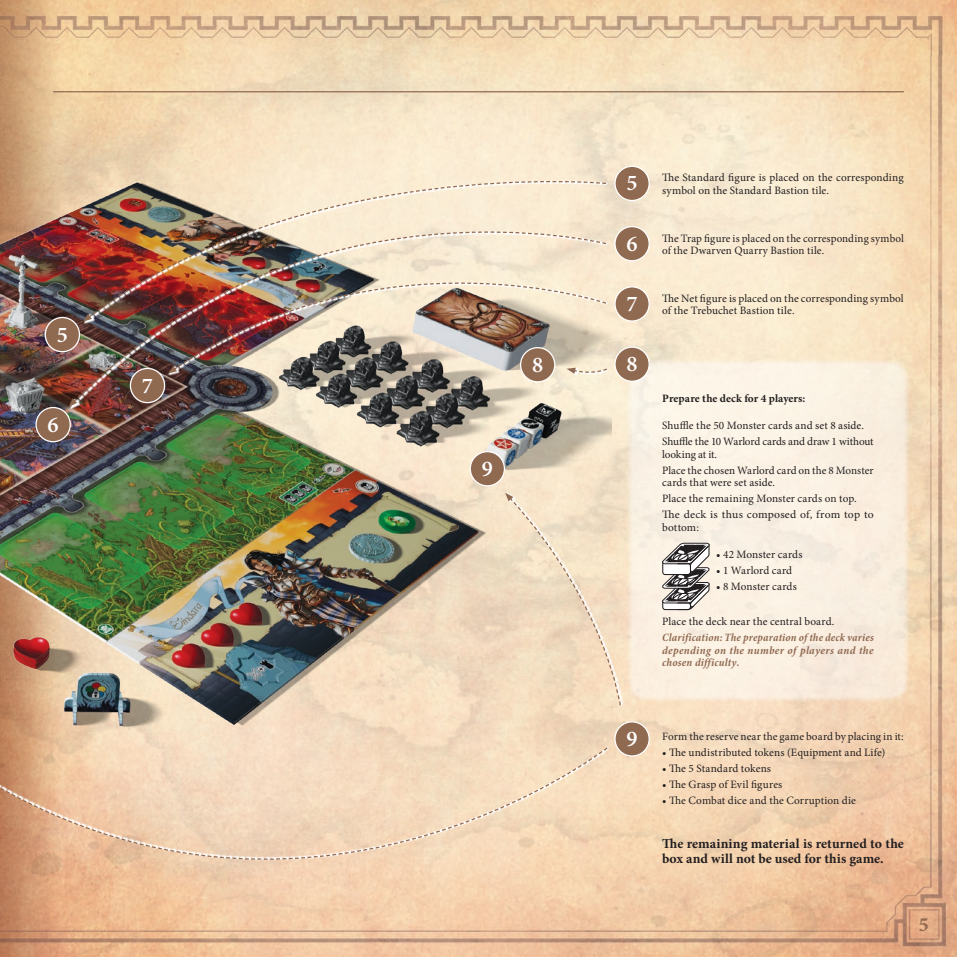
<style>
.page{position:relative;width:957px;height:957px;background:#fff}
.page>*{position:absolute;margin:0;border:0;box-sizing:border-box;transform-origin:0 0}
.t1{font:600 22.5px "Minion Pro";color:#fff}
.t2{font:700 20px "Minion Pro";color:#906951}
.t3{font:700 13.75px/15px "Minion Pro";letter-spacing:.005em;color:#231f20}
.t4{font:11.25px/16px "Minion Pro";letter-spacing:.01em;color:#231f20}
.t5{font:italic 700 condensed 11.25px/12.5px "Minion Pro";letter-spacing:.025em;color:#906951;text-align:justify}
.t6{font:700 11.25px "Minion Pro";letter-spacing:.005em;color:#231f20}
</style>
<div class="page">
<img style="left:0;top:0;width:957px;height:957px">
<svg style="left:625px;top:358px;width:285px;height:345px;background:#f6e5cd"></svg>
<svg style="left:632px;top:364px;width:272px;height:332px;background:#faf0e2"></svg>
<img style="left:0;top:178px;width:611px;height:655px">
<div style="left:615px;top:166px;width:34px;height:34px;background:#906951;border-radius:50%"></div>
<div style="left:614px;top:166px;width:36px;height:35px;border:1px solid #fff;border-radius:50%"></div>
<div style="left:615px;top:227px;width:34px;height:34px;background:#906951;border-radius:50%"></div>
<div style="left:614px;top:226px;width:36px;height:35px;border:1px solid #fff;border-radius:50%"></div>
<div style="left:615px;top:287px;width:34px;height:34px;background:#906951;border-radius:50%"></div>
<div style="left:614px;top:286px;width:36px;height:36px;border:1px solid #fff;border-radius:50%"></div>
<div style="left:615px;top:347px;width:34px;height:34px;background:#906951;border-radius:50%"></div>
<div style="left:614px;top:346px;width:36px;height:36px;border:1px solid #fff;border-radius:50%"></div>
<div style="left:615px;top:722px;width:34px;height:34px;background:#906951;border-radius:50%"></div>
<div style="left:614px;top:721px;width:36px;height:35px;border:1px solid #fff;border-radius:50%"></div>
<svg style="left:683px;top:540px;width:28px;height:71px"></svg>
<div style="left:36px;top:407px;width:34px;height:35px;background:#906951;border-radius:50%"></div>
<div style="left:35px;top:407px;width:36px;height:35px;border:1px solid #fff;border-radius:50%"></div>
<div style="left:45px;top:317px;width:34px;height:35px;background:#906951;border-radius:50%"></div>
<div style="left:45px;top:317px;width:35px;height:35px;border:1px solid #fff;border-radius:50%"></div>
<svg style="left:80px;top:14px;width:528px;height:66px;background:#ecd2ac"></svg>
<img style="left:0;top:434px;width:609px;height:523px">
<svg style="left:0;top:746px;width:608px;height:211px;background:#ecc7a6"></svg>
<svg style="left:443px;top:490px;width:240px;height:217px;background:#f0e0cc"></svg>
<svg style="left:505px;top:493px;width:116px;height:213px;background:#f0dbbf"></svg>
<img style="left:63px;top:80px;width:545px;height:485px">
<img style="left:72px;top:168px;width:93px;height:236px">
<svg style="left:69px;top:398px;width:8px;height:9px"></svg>
<img style="left:165px;top:132px;width:443px;height:410px">
<img style="left:172px;top:228px;width:435px;height:143px">
<svg style="left:168px;top:366px;width:9px;height:7px"></svg>
<svg style="left:565px;top:348px;width:43px;height:42px;background:#ebe0c9"></svg>
<hr style="left:53px;top:91px;width:851px;height:1px;background:#906951">
<h1 class="t1" style="left:57px;top:319px;width:13px">5</h1>
<h1 class="t1" style="left:48px;top:409px;width:13px">6</h1>
<h1 class="t1" style="left:142px;top:370px;width:13px">7</h1>
<h1 class="t1" style="left:482px;top:453px;width:13px">9</h1>
<h1 class="t1" style="left:532px;top:349px;width:13px">8</h1>
<h1 class="t1" style="left:626px;top:168px;width:13px">5</h1>
<p class="t4" style="left:662px;top:171px;width:243px;line-height:12.5px">The Standard figure is placed on the corresponding symbol on the Standard Bastion tile.</p>
<h1 class="t1" style="left:626px;top:228px;width:13px">6</h1>
<p class="t4" style="left:662px;top:232px;width:243px;line-height:12.5px">The Trap figure is placed on the corresponding symbol of the Dwarven Quarry Bastion tile.</p>
<h1 class="t1" style="left:626px;top:288px;width:13px">7</h1>
<p class="t4" style="left:662px;top:292px;width:243px;line-height:12.5px">The Net figure is placed on the corresponding symbol of the Trebuchet Bastion tile.</p>
<h1 class="t1" style="left:626px;top:348px;width:13px">8</h1>
<p class="t6" style="left:662px;top:391px;width:145px">Prepare the deck for 4 players:</p>
<p class="t4" style="left:662px;top:418px;width:213px">Shuffle the 50 Monster cards and set 8 aside.<br>Shuffle the 10 Warlord cards and draw 1 without</p>
<p class="t4" style="left:662px;top:446px;width:213px">looking at it.<br>Place the chosen Warlord card on the 8 Monster</p>
<p class="t4" style="left:662px;top:475px;width:213px">cards that were set aside.<br>Place the remaining Monster cards on top.<br>The deck is thus composed of, from top to</p>
<p class="t4" style="left:662px;top:519px;width:38px">bottom:</p>
<p class="t4" style="left:716px;top:546px;width:88px">• 42 Monster cards</p>
<p class="t4" style="left:716px;top:562px;width:78px">• 1 Warlord card</p>
<p class="t4" style="left:716px;top:578px;width:82px">• 8 Monster cards</p>
<p class="t4" style="left:662px;top:614px;width:174px">Place the deck near the central board.</p>
<p class="t5" style="left:662px;top:631px;width:213px">Clarification: The preparation of the deck varies depending on the number of players and the chosen difficulty.</p>
<h1 class="t1" style="left:626px;top:723px;width:13px">9</h1>
<p class="t4" style="left:662px;top:728px;width:243px">Form the reserve near the game board by placing in it:</p>
<p class="t4" style="left:662px;top:744px;width:224px">• The undistributed tokens (Equipment and Life)</p>
<p class="t4" style="left:662px;top:760px;width:110px">• The 5 Standard tokens</p>
<p class="t4" style="left:662px;top:776px;width:122px">• The Grasp of Evil figures</p>
<p class="t4" style="left:662px;top:792px;width:195px">• The Combat dice and the Corruption die</p>
<p class="t3" style="left:662px;top:836px;width:243px">The remaining material is returned to the box and will not be used for this game.</p>
<h2 class="t2" style="left:918px;top:911px;width:11px">5</h2>
</div>
